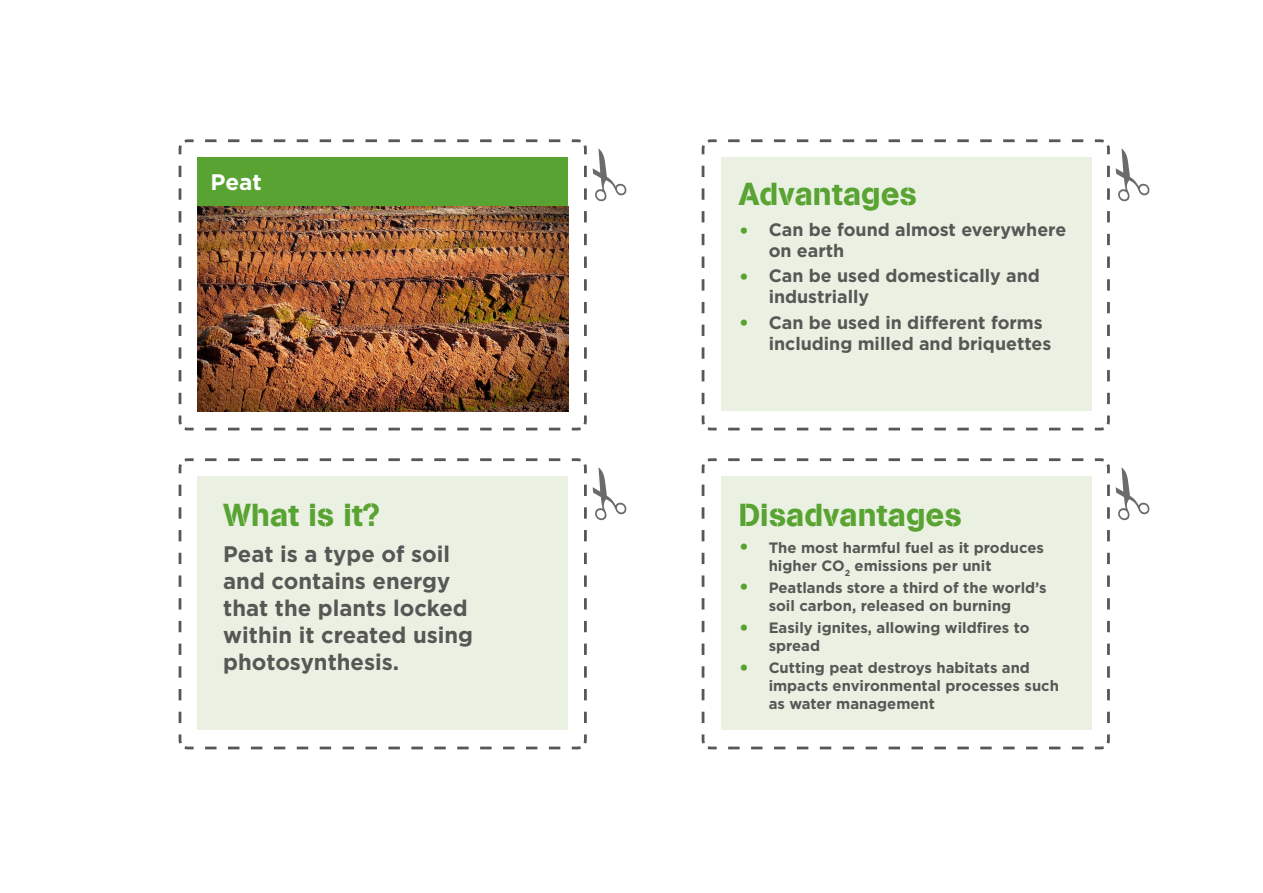
<style>
.page{position:relative;width:1263px;height:893px;background:#fff}
.page>*{position:absolute;margin:0;border:0;box-sizing:border-box;transform-origin:0 0}
.t1{font:31.5px "AG Book Stencil";color:#58a332}
.t2{font:700 22.5px/27px "Gotham";color:#575756}
.t3{font:700 22.5px "Gotham";color:#fff}
.t4{font:700 18px/21px "Gotham";color:#575756}
.t5{font:700 15px/18px "Gotham";color:#575756}
.s1{font-size:21px;color:#58a332}
</style>
<div class="page">
<svg style="left:701px;top:458px;width:409px;height:292px"></svg>
<div style="left:721px;top:476px;width:370px;height:254px;background:#ebf1e2"></div>
<svg style="left:178px;top:458px;width:409px;height:292px"></svg>
<div style="left:198px;top:476px;width:370px;height:254px;background:#ebf1e2"></div>
<svg style="left:178px;top:139px;width:409px;height:292px"></svg>
<div style="left:198px;top:158px;width:370px;height:253px;background:#58a332"></div>
<svg style="left:701px;top:139px;width:409px;height:292px"></svg>
<div style="left:721px;top:158px;width:370px;height:253px;background:#ebf1e2"></div>
<img style="left:198px;top:207px;width:370px;height:204px">
<svg style="left:584px;top:463px;width:3px;height:260px"></svg>
<svg style="left:1107px;top:463px;width:3px;height:260px"></svg>
<svg style="left:584px;top:144px;width:3px;height:260px"></svg>
<svg style="left:1107px;top:144px;width:3px;height:260px"></svg>
<h2 class="t3" style="left:210px;top:167px;width:53px">Peat</h2>
<h1 class="t1" style="left:223px;top:496px;width:159px">What is it?</h1>
<h2 class="t2" style="left:223px;top:540px;width:251px">Peat is a type of soil and contains energy that the plants locked within it created using photosynthesis.</h2>
<h1 class="t1" style="left:739px;top:175px;width:180px">Advantages</h1>
<p class="t4" style="left:769px;top:219px;width:299px;text-indent:-30px"><span class="s1">•</span> Can be found almost everywhere on earth</p>
<p class="t4" style="left:769px;top:265px;width:273px;text-indent:-30px"><span class="s1">•</span> Can be used domestically and industrially</p>
<p class="t4" style="left:769px;top:312px;width:284px;text-indent:-30px"><span class="s1">•</span> Can be used in different forms including milled and briquettes</p>
<h1 class="t1" style="left:739px;top:496px;width:225px">Disadvantages</h1>
<p class="t5" style="left:769px;top:538px;width:277px;text-indent:-30px"><span class="s1">•</span> The most harmful fuel as it produces higher CO<sub>2</sub> emissions per unit</p>
<p class="t5" style="left:739px;top:578px;width:309px;text-align:center"><span class="s1">•</span> Peatlands store a third of the world’s soil carbon, released on burning</p>
<p class="t5" style="left:769px;top:619px;width:262px;text-indent:-30px"><span class="s1">•</span> Easily ignites, allowing wildfires to spread</p>
<p class="t5" style="left:769px;top:659px;width:292px;text-indent:-30px"><span class="s1">•</span> Cutting peat destroys habitats and impacts environmental processes such as water management</p>
</div>
